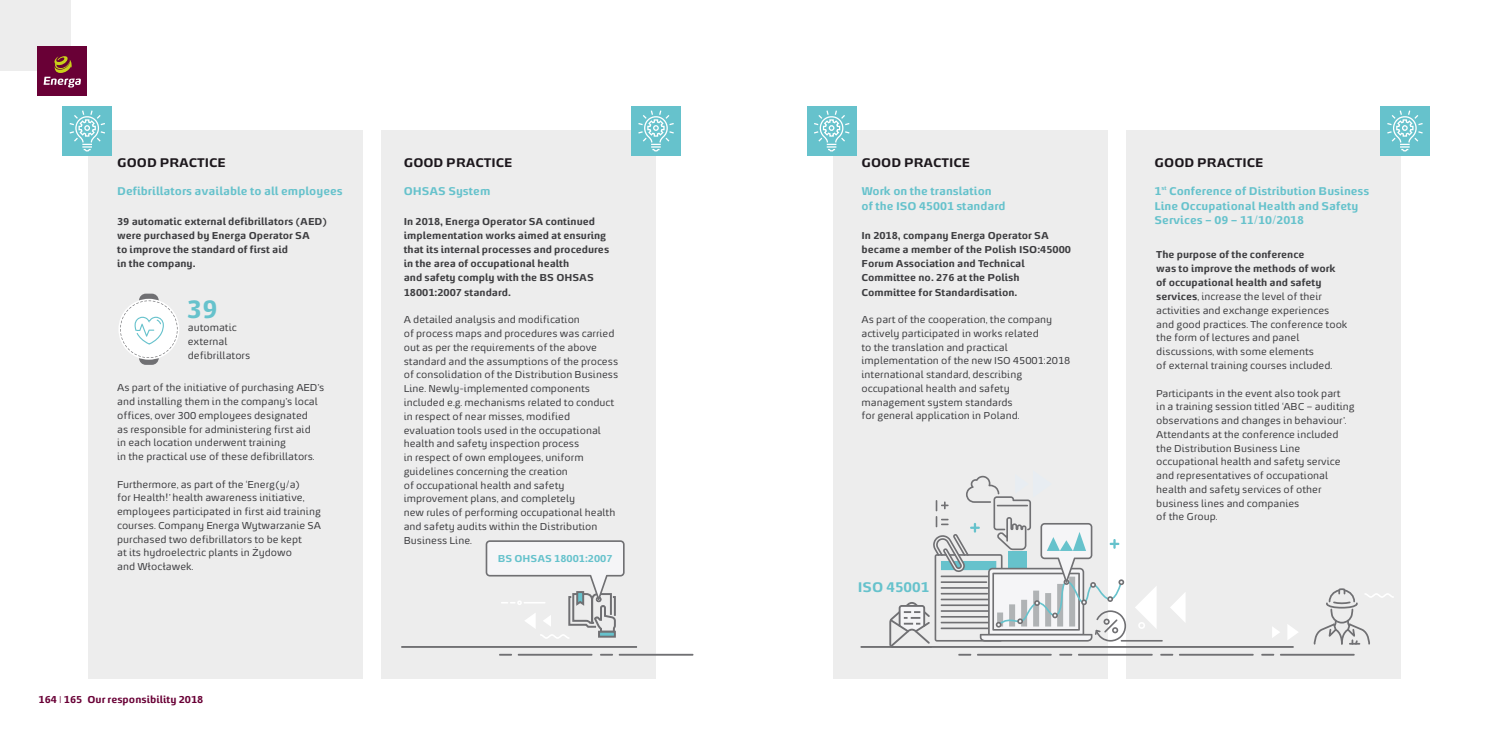
<style>
.page{position:relative;width:1489px;height:745px;background:#fff}
.page>*{position:absolute;margin:0;border:0;box-sizing:border-box;transform-origin:0 0}
.t1{font:700 25.12px "Energa";color:#66c2cc}
.t2{font:700 13.88px "Energa";color:#66c2cc}
.t3{font:700 12.5px "Energa";color:#1c171c}
.t4{font:700 11.25px/14.4px "Energa";color:#66c2cc}
.t5{font:10px/13.8px "Energa";color:#3d3d40}
.t6{font:700 10px/14.1px "Energa";color:#3d3d40}
.t7{font:700 10px "Energa";color:#690036}
.t8{font:700 10px "Energa";color:#66c2cc}
.t9{font:700 5.62px "Energa";color:#66c2cc}
.s1{font-weight:700}
</style>
<div class="page">
<div style="left:88px;top:130px;width:275px;height:548px;background:#ededed"></div>
<div style="left:0;top:0;width:70px;height:71px;background:#ededed"></div>
<div style="left:38px;top:46px;width:49px;height:49px;background:#690036"></div>
<svg style="left:44px;top:56px;width:37px;height:31px"></svg>
<div style="left:62px;top:106px;width:50px;height:49px;background:#66c2cc"></div>
<svg style="left:69px;top:110px;width:36px;height:42px"></svg>
<div style="left:381px;top:130px;width:275px;height:548px;background:#ededed"></div>
<div style="left:631px;top:106px;width:50px;height:49px;background:#66c2cc"></div>
<svg style="left:638px;top:110px;width:36px;height:42px"></svg>
<div style="left:832px;top:130px;width:275px;height:548px;background:#ededed"></div>
<div style="left:806px;top:106px;width:50px;height:49px;background:#66c2cc"></div>
<svg style="left:814px;top:110px;width:36px;height:42px"></svg>
<div style="left:1125px;top:130px;width:275px;height:548px;background:#ededed"></div>
<div style="left:1379px;top:106px;width:50px;height:49px;background:#66c2cc"></div>
<svg style="left:1387px;top:110px;width:36px;height:42px"></svg>
<hr style="left:1120px;top:639px;width:42px;height:2px;background:#707073">
<svg style="left:1135px;top:587px;width:50px;height:41px"></svg>
<svg style="left:1272px;top:625px;width:26px;height:15px"></svg>
<hr style="left:860px;top:645px;width:433px;height:2px;background:#707073">
<svg style="left:958px;top:653px;width:396px;height:2px"></svg>
<svg style="left:889px;top:470px;width:236px;height:176px"></svg>
<svg style="left:401px;top:646px;width:236px;height:1px"></svg>
<svg style="left:499px;top:653px;width:194px;height:2px"></svg>
<svg style="left:485px;top:540px;width:139px;height:98px"></svg>
<svg style="left:1313px;top:588px;width:80px;height:57px"></svg>
<svg style="left:139px;top:293px;width:20px;height:71px"></svg>
<svg style="left:118px;top:298px;width:61px;height:61px"></svg>
<svg style="left:120px;top:300px;width:58px;height:58px"></svg>
<p class="t3" style="left:117px;top:157px;width:110px">GOOD PRACTICE</p>
<p class="t3" style="left:404px;top:157px;width:110px">GOOD PRACTICE</p>
<p class="t4" style="left:117px;top:184px;width:227px">Defibrillators available to all employees</p>
<p class="t6" style="left:117px;top:215px;width:211px">39 automatic external defibrillators (AED) were purchased by Energa Operator SA<br>to improve the standard of first aid<br>in the company.</p>
<h1 class="t1" style="left:186px;top:298px;width:33px">39</h1>
<p class="t5" style="left:188px;top:321px;width:64px">automatic external defibrillators</p>
<p class="t5" style="left:117px;top:381px;width:209px">As part of the initiative of purchasing AED’s and installing them in the company’s local offices, over 300 employees designated<br>as responsible for administering first aid<br>in each location underwent training<br>in the practical use of these defibrillators.</p>
<p class="t5" style="left:117px;top:477px;width:205px">Furthermore, as part of the ‘Energ(y/a)<br>for Health!’ health awareness initiative, employees participated in first aid training courses. Company Energa Wytwarzanie SA purchased two defibrillators to be kept<br>at its hydroelectric plants in Żydowo<br>and Włocławek.</p>
<p class="t7" style="left:87px;top:694px;width:117px">Our responsibility 2018</p>
<p class="t7" style="left:39px;top:694px;width:45px">164 | 165</p>
<p class="t4" style="left:404px;top:184px;width:88px">OHSAS System</p>
<p class="t6" style="left:404px;top:215px;width:207px">In 2018, Energa Operator SA continued implementation works aimed at ensuring that its internal processes and procedures in the area of occupational health<br>and safety comply with the BS OHSAS 18001:2007 standard.</p>
<p class="t5" style="left:404px;top:313px;width:216px">A detailed analysis and modification<br>of process maps and procedures was carried out as per the requirements of the above standard and the assumptions of the process of consolidation of the Distribution Business Line. Newly-implemented components included e.g. mechanisms related to conduct in respect of near misses, modified evaluation tools used in the occupational health and safety inspection process<br>in respect of own employees, uniform guidelines concerning the creation<br>of occupational health and safety improvement plans, and completely<br>new rules of performing occupational health and safety audits within the Distribution Business Line.</p>
<p class="t8" style="left:497px;top:553px;width:116px">BS OHSAS 18001:2007</p>
<p class="t3" style="left:861px;top:157px;width:110px">GOOD PRACTICE</p>
<p class="t4" style="left:861px;top:184px;width:146px">Work on the translation of the ISO 45001 standard</p>
<p class="t6" style="left:861px;top:229px;width:211px">In 2018, company Energa Operator SA became a member of the Polish ISO:45000<br>Forum Association and Technical Committee no. 276 at the Polish Committee for Standardisation.</p>
<p class="t5" style="left:861px;top:313px;width:210px">As part of the cooperation, the company actively participated in works related<br>to the translation and practical implementation of the new ISO 45001:2018 international standard, describing occupational health and safety management system standards<br>for general application in Poland.</p>
<h2 class="t2" style="left:857px;top:580px;width:73px">ISO 45001</h2>
<p class="t3" style="left:1154px;top:157px;width:110px">GOOD PRACTICE</p>
<p class="t9" style="left:1161px;top:185px;width:7px">st</p>
<p class="t4" style="left:1154px;top:184px;width:216px">1 Conference of Distribution Business<br>Line Occupational Health and Safety<br>Services – 09 – 11/10/2018</p>
<p class="t5" style="left:1156px;top:248px;width:193px"><span class="s1">The purpose of the conference<br>was to improve the methods of work of occupational health and safety services</span>, increase the level of their activities and exchange experiences and good practices. The conference took the form of lectures and panel discussions, with some elements<br>of external training courses included.</p>
<p class="t5" style="left:1156px;top:386px;width:200px">Participants in the event also took part<br>in a training session titled ‘ABC – auditing observations and changes in behaviour’.<br>Attendants at the conference included the Distribution Business Line occupational health and safety service and representatives of occupational health and safety services of other business lines and companies<br>of the Group.</p>
</div>
